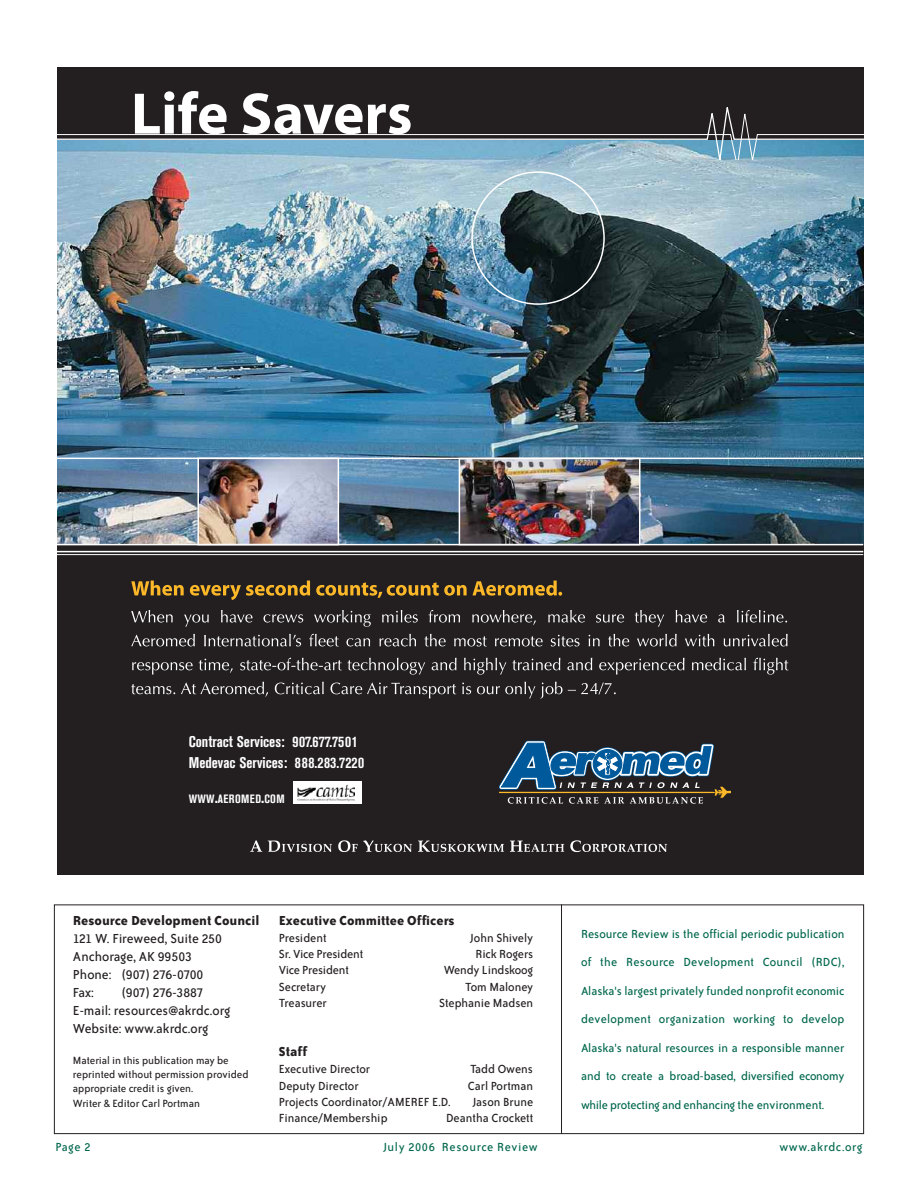
<style>
.page{position:relative;width:918px;height:1188px;background:#fff}
.page>*{position:absolute;margin:0;border:0;box-sizing:border-box;transform-origin:0 0}
.t1{font:15.45px/20.5px "Akzidenz Grotesk BE Bold Cn+QATQRY";color:#fff}
.t2{font:15px/18px "Bailey Sans ITC";color:#231f20}
.t3{font:700 15px "Bailey Sans ITC";color:#231f20}
.t4{font:13.5px/28.5px "Bailey Sans ITC";color:#01674d;text-align:justify}
.t5{font:13.5px "Bailey Sans ITC";color:#231f20}
.t6{font:13.5px "Bailey Sans ITC";letter-spacing:.045em;color:#01674d}
.t7{font:13.5px "Bailey Sans ITC";letter-spacing:-.02em;color:#231f20}
.t8{font:13.5px "Bailey Sans ITC";letter-spacing:-.03em;color:#231f20}
.t9{font:12px/14.4px "Bailey Sans ITC";color:#231f20}
.t10{font:12px "Akzidenz Grotesk BE Bold Cn+EQHXXU";letter-spacing:.035em;color:#fff}
.s1{font-size:17.1px}
</style>
<div class="page">
<div style="left:54px;top:904px;width:810px;height:230px;border:1px solid #231f20"></div>
<hr style="left:561px;top:904px;width:1px;height:230px;background:#231f20">
<div style="left:58px;top:67px;width:805px;height:807px;background:#231f20"></div>
<img style="left:58px;top:160px;width:805px;height:384px">
<img style="left:199px;top:460px;width:138px;height:83px">
<div style="left:197px;top:458px;width:142px;height:87px;border:1px solid #fff"></div>
<img style="left:461px;top:460px;width:178px;height:83px">
<div style="left:459px;top:458px;width:182px;height:87px;border:1px solid #fff"></div>
<hr style="left:58px;top:551px;width:805px;height:1px;background:#fff">
<hr style="left:58px;top:554px;width:805px;height:1px;background:#fff">
<hr style="left:58px;top:458px;width:805px;height:1px;background:#fff">
<div style="left:293px;top:781px;width:68px;height:23px;background:#fff"></div>
<img style="left:297px;top:784px;width:58px;height:17px">
<svg style="left:499px;top:740px;width:232px;height:64px"></svg>
<hr style="left:58px;top:544px;width:805px;height:1px;background:#fff">
<svg style="left:131px;top:581px;width:431px;height:19px"></svg>
<svg style="left:131px;top:610px;width:656px;height:17px"></svg>
<svg style="left:131px;top:634px;width:657px;height:12px"></svg>
<svg style="left:132px;top:658px;width:657px;height:17px"></svg>
<svg style="left:131px;top:682px;width:485px;height:17px"></svg>
<svg style="left:250px;top:840px;width:417px;height:12px"></svg>
<svg style="left:58px;top:91px;width:805px;height:69px"></svg>
<p class="t1" style="left:189px;top:733px;width:177px">Contract Services: 907.677.7501<br>Medevac Services: 888.283.7220</p>
<p class="t10" style="left:189px;top:795px;width:97px">WWW<span class="s1">.</span>AEROMED<span class="s1">.</span>COM</p>
<p class="t3" style="left:73px;top:915px;width:188px">Resource Development Council</p>
<p class="t2" style="left:73px;top:931px;width:151px">121 W. Fireweed, Suite 250<br>Anchorage, AK 99503<br>Phone: (907) 276-0700<br>Fax:</p>
<p class="t2" style="left:73px;top:985px;width:159px;text-indent:49px">(907) 276-3887<br>E-mail: resources@akrdc.org<br>Website: www.akrdc.org</p>
<p class="t9" style="left:73px;top:1054px;width:177px">Material in this publication may be reprinted without permission provided appropriate credit is given.<br>Writer &amp; Editor Carl Portman</p>
<p class="t3" style="left:279px;top:915px;width:177px">Executive Committee Officers</p>
<p class="t5" style="left:279px;top:933px;width:49px">President</p>
<p class="t5" style="left:470px;top:933px;width:65px">John Shively</p>
<p class="t7" style="left:279px;top:949px;width:86px">Sr. Vice President</p>
<p class="t5" style="left:476px;top:949px;width:59px">Rick Rogers</p>
<p class="t8" style="left:279px;top:966px;width:72px">Vice President</p>
<p class="t5" style="left:444px;top:966px;width:91px">Wendy Lindskoog</p>
<p class="t5" style="left:279px;top:982px;width:49px">Secretary</p>
<p class="t5" style="left:465px;top:982px;width:70px">Tom Maloney</p>
<p class="t5" style="left:279px;top:998px;width:50px">Treasurer</p>
<p class="t5" style="left:439px;top:998px;width:96px">Stephanie Madsen</p>
<p class="t3" style="left:279px;top:1047px;width:30px">Staff</p>
<p class="t5" style="left:279px;top:1065px;width:93px">Executive Director</p>
<p class="t5" style="left:470px;top:1065px;width:64px">Tadd Owens</p>
<p class="t5" style="left:279px;top:1081px;width:81px">Deputy Director</p>
<p class="t5" style="left:468px;top:1081px;width:67px">Carl Portman</p>
<p class="t5" style="left:279px;top:1097px;width:173px">Projects Coordinator/AMEREF E.D.</p>
<p class="t5" style="left:473px;top:1097px;width:62px">Jason Brune</p>
<p class="t5" style="left:279px;top:1113px;width:110px">Finance/Membership</p>
<p class="t5" style="left:446px;top:1113px;width:89px">Deantha Crockett</p>
<p class="t4" style="left:581px;top:920px;width:265px">Resource Review is the official periodic publication of the Resource Development Council (RDC), Alaska's largest privately funded nonprofit economic development organization working to develop Alaska's natural resources in a responsible manner and to create a broad-based, diversified economy while protecting and enhancing the environment.</p>
<p class="t4" style="left:56px;top:1133px;width:37px">Page 2</p>
<p class="t6" style="left:383px;top:1142px;width:156px">July 2006 Resource Review</p>
<p class="t6" style="left:779px;top:1142px;width:84px">www.akrdc.org</p>
</div>
